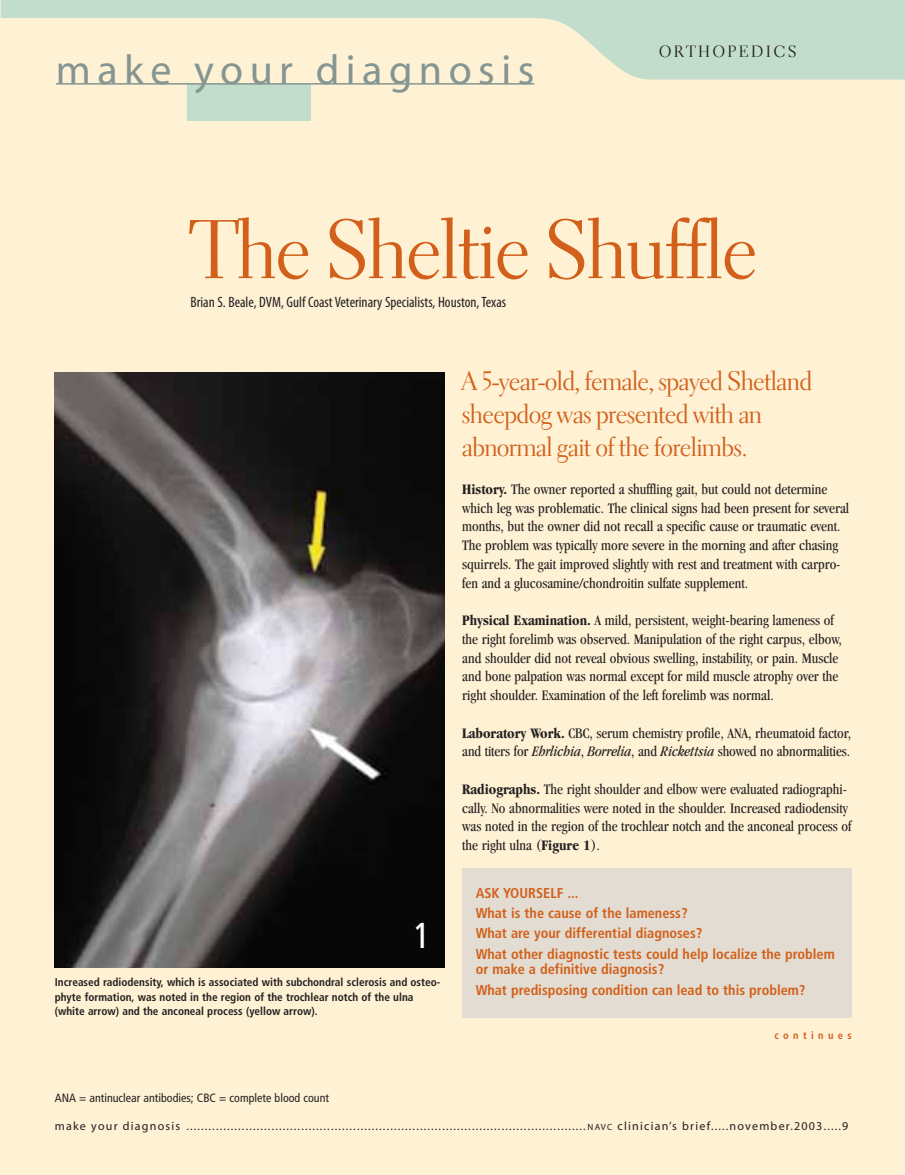
<style>
.page{position:relative;width:905px;height:1175px;background:#fff}
.page>*{position:absolute;margin:0;border:0;box-sizing:border-box;transform-origin:0 0}
.t1{font:84px "Electra LT Std Display";color:#d2601a}
.t2{font:42px "Myriad";letter-spacing:.155em;color:#859592}
.t3{font:condensed 36px "Frutiger LT Std";color:#fff}
.t4{font:27px/33px "Electra LT Std Display";color:#d2601a}
.t5{font:16.5px "Electra LT Std Display";letter-spacing:.175em;color:#231f20}
.t6{font:condensed 15px/18.8px "Garamond";color:#231f20}
.t7{font:condensed 15px "Myriad Pro";color:#231f20}
.t8{font:700 condensed 14.25px/20.2px "Frutiger LT Std";color:#d2601a}
.t9{font:12px "Myriad";letter-spacing:.1em;color:#231f20}
.t10{font:condensed 12px "Frutiger LT Std";color:#231f20}
.t11{font:700 condensed 11.25px/14.2px "Frutiger LT Std";color:#231f20}
.t12{font:700 condensed 10.5px "Frutiger LT Std";letter-spacing:.415em;color:#d2601a}
.s1{font-weight:700}
.s2{font-style:italic}
.s3{font-size:9px}
</style>
<div class="page">
<div style="left:1px;top:0;width:903px;height:1174px;background:#fef1d4"></div>
<svg style="left:1px;top:0;width:903px;height:80px"></svg>
<div style="left:187px;top:84px;width:123px;height:36px;background:#c2ddcb"></div>
<hr style="left:56px;top:83px;width:478px;height:2px;background:#859592">
<div style="left:462px;top:867px;width:389px;height:150px;background:#e3dcd2"></div>
<img style="left:55px;top:372px;width:389px;height:596px">
<h2 class="t2" style="left:56px;top:54px;width:480px">make your diagnosis</h2>
<p class="t5" style="left:659px;top:45px;width:139px">ORTHOPEDICS</p>
<h1 class="t1" style="left:190px;top:218px;width:568px">The Sheltie Shuffle</h1>
<p class="t7" style="left:190px;top:296px;width:317px">Brian S. Beale, DVM, Gulf Coast Veterinary Specialists, Houston, Texas</p>
<h3 class="t3" style="left:413px;top:914px;width:19px">1</h3>
<p class="t11" style="left:55px;top:976px;width:387px">Increased radiodensity, which is associated with subchondral sclerosis and osteo&shy;phyte formation, was noted in the region of the trochlear notch of the ulna (white arrow) and the anconeal process (yellow arrow).</p>
<h3 class="t4" style="left:462px;top:370px;width:351px">A 5-year-old, female, spayed Shetland sheepdog was presented with an abnormal gait of the forelimbs.</h3>
<p class="t6" style="left:462px;top:481px;width:388px"><span class="s1">History.</span> The owner reported a shuffling gait, but could not determine which leg was problematic. The clinical signs had been present for several months, but the owner did not recall a specific cause or traumatic event.<br>The problem was typically more severe in the morning and after chasing squirrels. The gait improved slightly with rest and treatment with carpro&shy;fen and a glucosamine/chondroitin sulfate supplement.</p>
<p class="t6" style="left:462px;top:612px;width:381px"><span class="s1">Physical Examination.</span> A mild, persistent, weight-bearing lameness of the right forelimb was observed. Manipulation of the right carpus, elbow, and shoulder did not reveal obvious swelling, instability, or pain. Muscle and bone palpation was normal except for mild muscle atrophy over the right shoulder. Examination of the left forelimb was normal.</p>
<p class="t6" style="left:462px;top:724px;width:390px"><span class="s1">Laboratory Work.</span> CBC, serum chemistry profile, ANA, rheumatoid factor, and titers for <span class="s2">Ehrlichia</span>, <span class="s2">Borrelia</span>, and <span class="s2">Rickettsia</span> showed no abnormalities.</p>
<p class="t6" style="left:462px;top:781px;width:391px"><span class="s1">Radiographs.</span> The right shoulder and elbow were evaluated radiographi&shy;cally. No abnormalities were noted in the shoulder. Increased radiodensity was noted in the region of the trochlear notch and the anconeal process of the right ulna (<span class="s1">Figure 1</span>).</p>
<p class="t8" style="left:476px;top:884px;width:360px">ASK YOURSELF ...<br>What is the cause of the lameness?<br>What are your differential diagnoses?<br>What other diagnostic tests could help localize the problem</p>
<p class="t8" style="left:476px;top:960px;width:331px">or make a definitive diagnosis?<br>What predisposing condition can lead to this problem?</p>
<p class="t12" style="left:774px;top:1031px;width:79px">continues</p>
<p class="t10" style="left:55px;top:1090px;width:276px">ANA = antinuclear antibodies; CBC = complete blood count</p>
<p class="t9" style="left:55px;top:1121px;width:795px">make your diagnosis ............................................................................................................<span class="s3">NAVC</span> clinician’s brief.....november.2003.....9</p>
</div>
